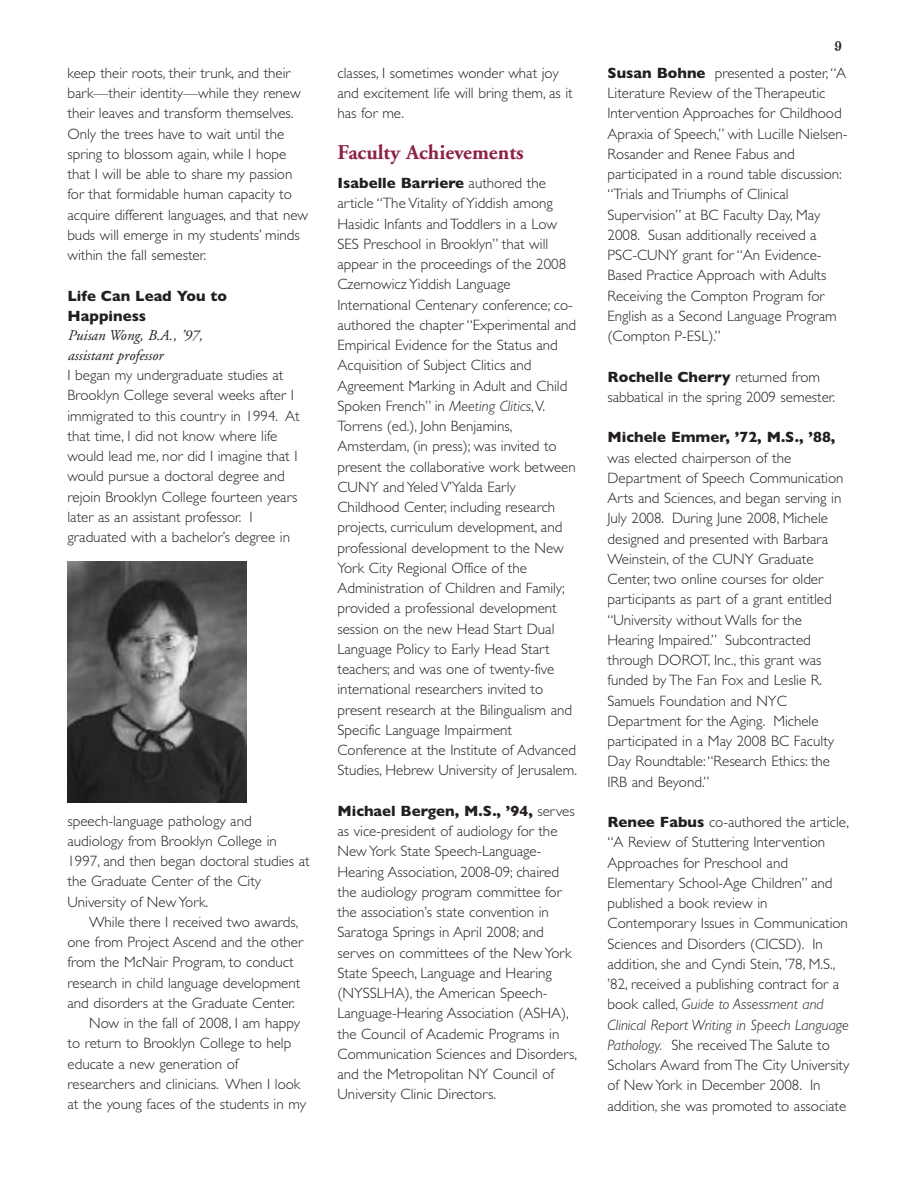
<style>
.page{position:relative;width:918px;height:1188px;background:#fff}
.page>*{position:absolute;margin:0;border:0;box-sizing:border-box;transform-origin:0 0}
.t1{font:700 21px "Adobe Garamond";color:#8d2344}
.t2{font:300 15px/20.2px "Gill Sans";color:#231f20}
.t3{font:700 15px/20.2px "Gill Sans";color:#231f20}
.t4{font:italic 15px/19.5px "Adobe Garamond";color:#231f20}
.t5{font:15px "Heatwave";color:#231f20}
.s1{font-weight:700}
.s2{font-style:italic}
</style>
<div class="page">
<img style="left:68px;top:561px;width:179px;height:241px">
<p class="t2" style="left:67px;top:63px;width:242px">keep their roots, their trunk, and their bark—their identity—while they renew their leaves and transform themselves.<br>Only the trees have to wait until the spring to blossom again, while I hope that I will be able to share my passion for that formidable human capacity to acquire different languages, and that new buds will emerge in my students’ minds within the fall semester.</p>
<p class="t3" style="left:67px;top:285px;width:161px">Life Can Lead You to<br>Happiness</p>
<p class="t4" style="left:67px;top:327px;width:136px">Puisan Wong, B.A., ’97, assistant professor</p>
<p class="t2" style="left:67px;top:365px;width:234px">I began my undergraduate studies at Brooklyn College several weeks after I immigrated to this country in 1994. At that time, I did not know where life would lead me, nor did I imagine that I would pursue a doctoral degree and rejoin Brooklyn College fourteen years later as an assistant professor. I graduated with a bachelor’s degree in</p>
<p class="t2" style="left:67px;top:810px;width:244px">speech-language pathology and audiology from Brooklyn College in<br>1997, and then began doctoral studies at the Graduate Center of the City<br>University of New York.</p>
<p class="t2" style="left:89px;top:912px;width:211px">While there I received two awards,</p>
<p class="t2" style="left:68px;top:932px;width:237px">one from Project Ascend and the other</p>
<p class="t2" style="left:68px;top:952px;width:228px">from the McNair Program, to conduct</p>
<p class="t2" style="left:68px;top:972px;width:234px">research in child language development</p>
<p class="t2" style="left:68px;top:993px;width:229px">and disorders at the Graduate Center.</p>
<p class="t2" style="left:89px;top:1013px;width:212px">Now in the fall of 2008, I am happy</p>
<p class="t2" style="left:68px;top:1033px;width:225px">to return to Brooklyn College to help</p>
<p class="t2" style="left:68px;top:1053px;width:172px">educate a new generation of</p>
<p class="t2" style="left:68px;top:1074px;width:234px">researchers and clinicians. When I look</p>
<p class="t2" style="left:68px;top:1094px;width:240px">at the young faces of the students in my</p>
<p class="t2" style="left:338px;top:63px;width:237px">classes, I sometimes wonder what joy and excitement life will bring them, as it has for me.</p>
<h1 class="t1" style="left:338px;top:144px;width:188px">Faculty Achievements</h1>
<p class="t2" style="left:337px;top:173px;width:241px"><span class="s1">Isabelle Barriere</span> authored the article “The Vitality of Yiddish among Hasidic Infants and Toddlers in a Low SES Preschool in Brooklyn” that will appear in the proceedings of the 2008<br>Czernowicz Yiddish Language International Centenary conference; co&shy;authored the chapter “Experimental and Empirical Evidence for the Status and Acquisition of Subject Clitics and Agreement Marking in Adult and Child Spoken French” in <span class="s2">Meeting Clitics</span>,V.<br>Torrens (ed.), John Benjamins, Amsterdam, (in press); was invited to present the collaborative work between CUNY and Yeled V’Yalda Early Childhood Center, including research projects, curriculum development, and professional development to the New York City Regional Office of the Administration of Children and Family; provided a professional development session on the new Head Start Dual Language Policy to Early Head Start teachers; and was one of twenty-five international researchers invited to present research at the Bilingualism and Specific Language Impairment Conference at the Institute of Advanced Studies, Hebrew University of Jerusalem.</p>
<p class="t2" style="left:337px;top:801px;width:241px"><span class="s1">Michael Bergen, M.S., ’94,</span> serves as vice-president of audiology for the New York State Speech-Language-Hearing Association, 2008-09; chaired the audiology program committee for the association’s state convention in Saratoga Springs in April 2008; and serves on committees of the New York State Speech, Language and Hearing (NYSSLHA), the American Speech-Language-Hearing Association (ASHA), the Council of Academic Programs in Communication Sciences and Disorders, and the Metropolitan NY Council of University Clinic Directors.</p>
<p class="t5" style="left:835px;top:37px;width:8px">9</p>
<p class="t2" style="left:608px;top:63px;width:241px"><span class="s1">Susan Bohne</span> presented a poster,“A Literature Review of the Therapeutic Intervention Approaches for Childhood Apraxia of Speech,” with Lucille Nielsen-Rosander and Renee Fabus and participated in a round table discussion: “Trials and Triumphs of Clinical Supervision” at BC Faculty Day, May 2008. Susan additionally received a PSC-CUNY grant for “An Evidence-Based Practice Approach with Adults Receiving the Compton Program for English as a Second Language Program (Compton P-ESL).”</p>
<p class="t2" style="left:608px;top:366px;width:229px"><span class="s1">Rochelle Cherry</span> returned from sabbatical in the spring 2009 semester.</p>
<p class="t3" style="left:608px;top:427px;width:229px">Michele Emmer, ’72, M.S., ’88,</p>
<p class="t2" style="left:608px;top:447px;width:238px">was elected chairperson of the Department of Speech Communication Arts and Sciences, and began serving in July 2008. During June 2008, Michele designed and presented with Barbara Weinstein, of the CUNY Graduate Center, two online courses for older participants as part of a grant entitled “University without Walls for the Hearing Impaired.” Subcontracted through DOROT, Inc., this grant was funded by The Fan Fox and Leslie R.<br>Samuels Foundation and NYC Department for the Aging. Michele participated in a May 2008 BC Faculty Day Roundtable:“Research Ethics: the IRB and Beyond.”</p>
<p class="t2" style="left:608px;top:812px;width:243px"><span class="s1">Renee Fabus</span> co-authored the article, “A Review of Stuttering Intervention Approaches for Preschool and Elementary School-Age Children” and published a book review in Contemporary Issues in Communication Sciences and Disorders (CICSD). In addition, she and Cyndi Stein, ’78, M.S., ’82, received a publishing contract for a book called, <span class="s2">Guide to Assessment and Clinical Report Writing in Speech Language Pathology.</span> She received The Salute to Scholars Award from The City University of New York in December 2008. In addition, she was promoted to associate</p>
</div>
